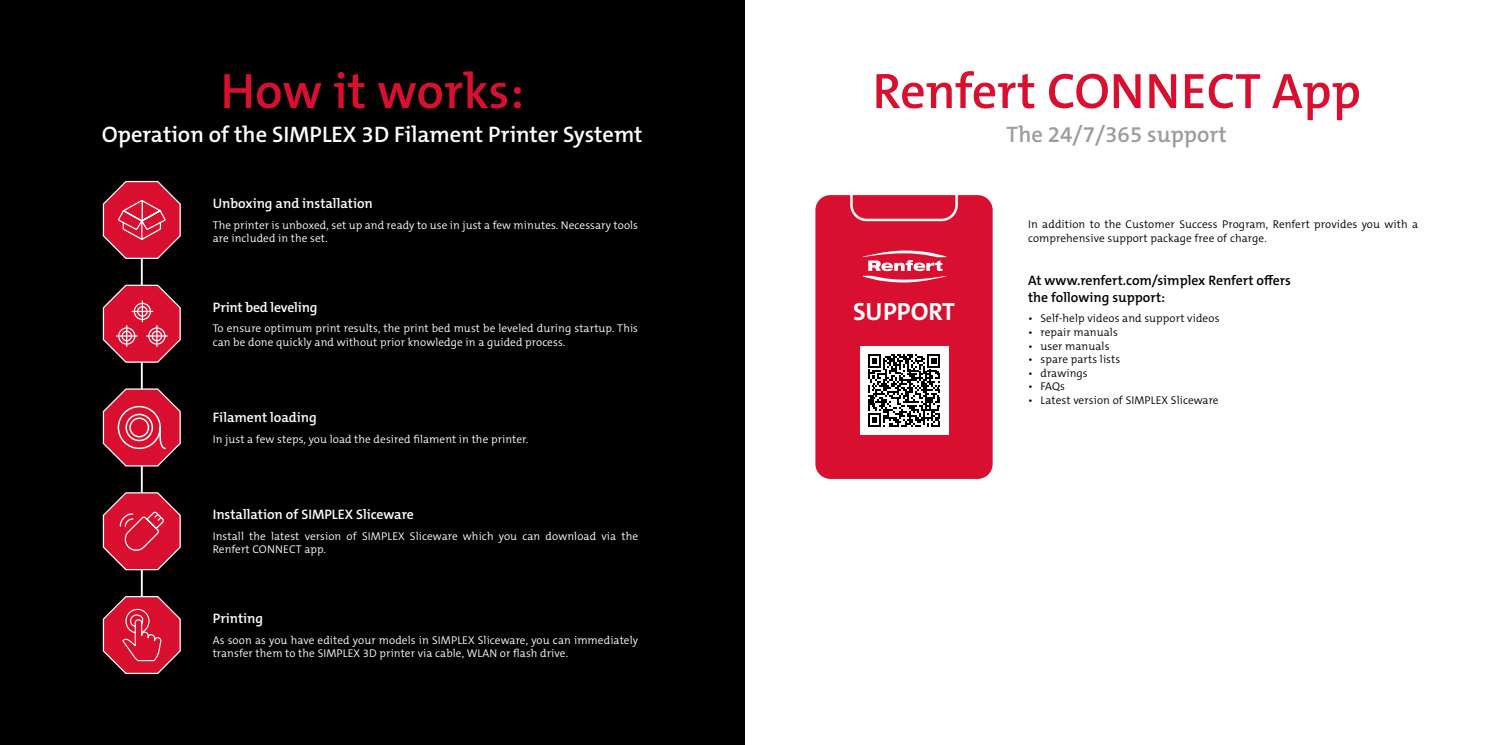
<style>
.page{position:relative;width:1489px;height:745px;background:#fff}
.page>*{position:absolute;margin:0;border:0;box-sizing:border-box;transform-origin:0 0}
.t1{font:600 50px "The Mix C5";letter-spacing:-.005em;color:#d80f2f}
.t2{font:700 25px "The Mix C5";color:#fff}
.t3{font:600 22.5px "The Mix C5";color:#fff}
.t4{font:600 22.5px "The Mix C5";color:#9d9d9c}
.t5{font:600 13.75px "The Mix C5";color:#fff}
.t6{font:600 13.75px/16.5px "The Mix C5";color:#000}
.t7{font:300 11.25px/13.5px "The Mix C5";letter-spacing:.01em;color:#fff}
.t8{font:300 11.25px/13.5px "The Mix C5";letter-spacing:.01em;color:#000}
</style>
<div class="page">
<div style="left:0;top:0;width:744px;height:744px;background:#000"></div>
<div style="left:815px;top:195px;width:177px;height:283px;background:#d80f2f;border-radius:15px"></div>
<hr style="left:141px;top:184px;width:2px;height:489px;background:#fff">
<svg style="left:102px;top:180px;width:79px;height:79px"></svg>
<svg style="left:102px;top:490px;width:79px;height:80px"></svg>
<svg style="left:102px;top:594px;width:79px;height:80px"></svg>
<svg style="left:102px;top:387px;width:79px;height:80px"></svg>
<svg style="left:102px;top:283px;width:79px;height:80px"></svg>
<hr style="left:132px;top:310px;width:21px;height:2px;background:#fff">
<svg style="left:862px;top:250px;width:85px;height:33px"></svg>
<div style="left:850px;top:169px;width:107px;height:52px;border:2px solid #fff;border-radius:15px"></div>
<div style="left:859px;top:345px;width:89px;height:89px;background:#fff"></div>
<svg style="left:868px;top:354px;width:72px;height:72px"></svg>
<h1 class="t1" style="left:220px;top:59px;width:305px">How it works:</h1>
<h3 class="t3" style="left:102px;top:120px;width:542px">Operation of the SIMPLEX 3D Filament Printer Systemt</h3>
<p class="t5" style="left:213px;top:194px;width:162px">Unboxing and installation</p>
<p class="t7" style="left:213px;top:218px;width:427px">The printer is unboxed, set up and ready to use in just a few minutes. Necessary tools are included in the set.</p>
<p class="t5" style="left:213px;top:298px;width:106px">Print bed leveling</p>
<p class="t7" style="left:213px;top:322px;width:427px">To ensure optimum print results, the print bed must be leveled during startup. This can be done quickly and without prior knowledge in a guided process.</p>
<p class="t5" style="left:213px;top:408px;width:106px">Filament loading</p>
<p class="t7" style="left:213px;top:432px;width:317px">In just a few steps, you load the desired filament in the printer.</p>
<p class="t5" style="left:213px;top:505px;width:203px">Installation of SIMPLEX Sliceware</p>
<p class="t7" style="left:213px;top:529px;width:427px">Install the latest version of SIMPLEX Sliceware which you can download via the<br>Renfert CONNECT app.</p>
<p class="t5" style="left:213px;top:609px;width:52px">Printing</p>
<p class="t7" style="left:213px;top:632px;width:427px">As soon as you have edited your models in SIMPLEX Sliceware, you can immediately transfer them to the SIMPLEX 3D printer via cable, WLAN or flash drive.</p>
<h1 class="t1" style="left:872px;top:59px;width:490px">Renfert CONNECT App</h1>
<h3 class="t4" style="left:1006px;top:120px;width:222px">The 24/7/365 support</h3>
<h2 class="t2" style="left:853px;top:295px;width:103px">SUPPORT</h2>
<p class="t8" style="left:1028px;top:218px;width:391px">In addition to the Customer Success Program, Renfert provides you with a comprehensive support package free of charge.</p>
<p class="t6" style="left:1028px;top:272px;width:264px">At www.renfert.com/simplex Renfert offers the following support:</p>
<p class="t8" style="left:1028px;top:312px;width:193px">• Self-help videos and support videos</p>
<p class="t8" style="left:1028px;top:325px;width:91px">• repair manuals</p>
<p class="t8" style="left:1028px;top:339px;width:83px">• user manuals</p>
<p class="t8" style="left:1028px;top:352px;width:94px">• spare parts lists</p>
<p class="t8" style="left:1028px;top:366px;width:61px">• drawings</p>
<p class="t8" style="left:1028px;top:379px;width:38px">• FAQs</p>
<p class="t8" style="left:1028px;top:393px;width:192px">• Latest version of SIMPLEX Sliceware</p>
</div>
